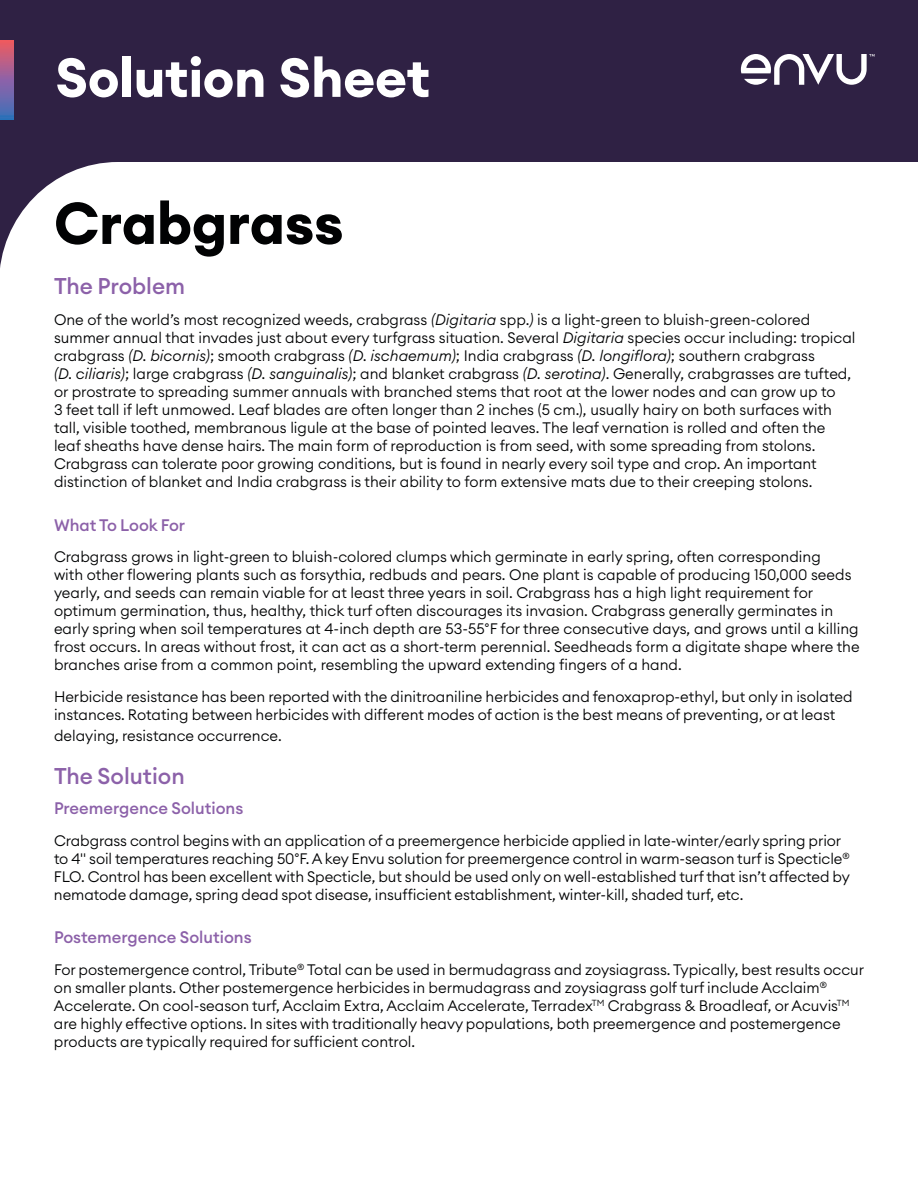
<style>
.page{position:relative;width:918px;height:1188px;background:#fff}
.page>*{position:absolute;margin:0;border:0;box-sizing:border-box;transform-origin:0 0}
.t1{font:700 57.9px "Euclid Circular A";letter-spacing:-.01em;color:#010203}
.t2{font:700 54px "Euclid Circular A";letter-spacing:-.005em;color:#fff}
.t3{font:500 22.5px "Euclid Circular A";color:#8c61a9}
.t4{font:500 16.5px "Euclid Circular A";color:#8c61a9}
.t5{font:300 15px/18px "Euclid Circular A";color:#010203}
.s1{font-style:italic}
</style>
<div class="page">
<div style="left:0;top:0;width:918px;height:326px;background:#2f2144"></div>
<div style="left:0;top:162px;width:918px;height:164px;background:#fff"></div>
<svg style="left:0;top:40px;width:14px;height:80px"></svg>
<svg style="left:741px;top:54px;width:133px;height:31px"></svg>
<h2 class="t2" style="left:56px;top:43px;width:376px">Solution Sheet</h2>
<h1 class="t1" style="left:54px;top:186px;width:291px">Crabgrass</h1>
<h3 class="t3" style="left:54px;top:271px;width:133px">The Problem</h3>
<p class="t5" style="left:54px;top:311px;width:803px">One of the world’s most recognized weeds, crabgrass <span class="s1">(Digitaria</span> spp.<span class="s1">)</span> is a light-green to bluish-green-colored summer annual that invades just about every turfgrass situation. Several <span class="s1">Digitaria</span> species occur including: tropical crabgrass <span class="s1">(D. bicornis)</span>; smooth crabgrass <span class="s1">(D. ischaemum)</span>; India crabgrass <span class="s1">(D. longiflora)</span>; southern crabgrass<br><span class="s1">(D. ciliaris)</span>; large crabgrass <span class="s1">(D. sanguinalis)</span>; and blanket crabgrass <span class="s1">(D. serotina)</span>. Generally, crabgrasses are tufted, or prostrate to spreading summer annuals with branched stems that root at the lower nodes and can grow up to<br>3 feet tall if left unmowed. Leaf blades are often longer than 2 inches (5 cm.), usually hairy on both surfaces with tall, visible toothed, membranous ligule at the base of pointed leaves. The leaf vernation is rolled and often the leaf sheaths have dense hairs. The main form of reproduction is from seed, with some spreading from stolons.<br>Crabgrass can tolerate poor growing conditions, but is found in nearly every soil type and crop. An important distinction of blanket and India crabgrass is their ability to form extensive mats due to their creeping stolons.</p>
<p class="t4" style="left:54px;top:514px;width:133px">What To Look For</p>
<p class="t5" style="left:54px;top:548px;width:807px">Crabgrass grows in light-green to bluish-colored clumps which germinate in early spring, often corresponding<br>with other flowering plants such as forsythia, redbuds and pears. One plant is capable of producing 150,000 seeds yearly, and seeds can remain viable for at least three years in soil. Crabgrass has a high light requirement for optimum germination, thus, healthy, thick turf often discourages its invasion. Crabgrass generally germinates in early spring when soil temperatures at 4-inch depth are 53-55°F for three consecutive days, and grows until a killing frost occurs. In areas without frost, it can act as a short-term perennial. Seedheads form a digitate shape where the branches arise from a common point, resembling the upward extending fingers of a hand.</p>
<p class="t5" style="left:54px;top:687px;width:800px">Herbicide resistance has been reported with the dinitroaniline herbicides and fenoxaprop-ethyl, but only in isolated instances. Rotating between herbicides with different modes of action is the best means of preventing, or at least</p>
<p class="t5" style="left:54px;top:726px;width:229px">delaying, resistance occurrence.</p>
<h3 class="t3" style="left:54px;top:762px;width:132px">The Solution</h3>
<p class="t4" style="left:54px;top:798px;width:191px">Preemergence Solutions</p>
<p class="t5" style="left:54px;top:831px;width:797px">Crabgrass control begins with an application of a preemergence herbicide applied in late-winter/early spring prior to 4" soil temperatures reaching 50°F. A key Envu solution for preemergence control in warm-season turf is Specticle<sup>® </sup>FLO. Control has been excellent with Specticle, but should be used only on well-established turf that isn’t affected by nematode damage, spring dead spot disease, insufficient establishment, winter-kill, shaded turf, etc.</p>
<p class="t4" style="left:54px;top:927px;width:199px">Postemergence Solutions</p>
<p class="t5" style="left:54px;top:960px;width:812px">For postemergence control, Tribute<sup>®</sup> Total can be used in bermudagrass and zoysiagrass. Typically, best results occur on smaller plants. Other postemergence herbicides in bermudagrass and zoysiagrass golf turf include Acclaim<sup>® </sup>Accelerate. On cool-season turf, Acclaim Extra, Acclaim Accelerate, Terradex<sup>TM</sup> Crabgrass &amp; Broadleaf, or Acuvis<sup>TM </sup>are highly effective options. In sites with traditionally heavy populations, both preemergence and postemergence products are typically required for sufficient control.</p>
</div>
